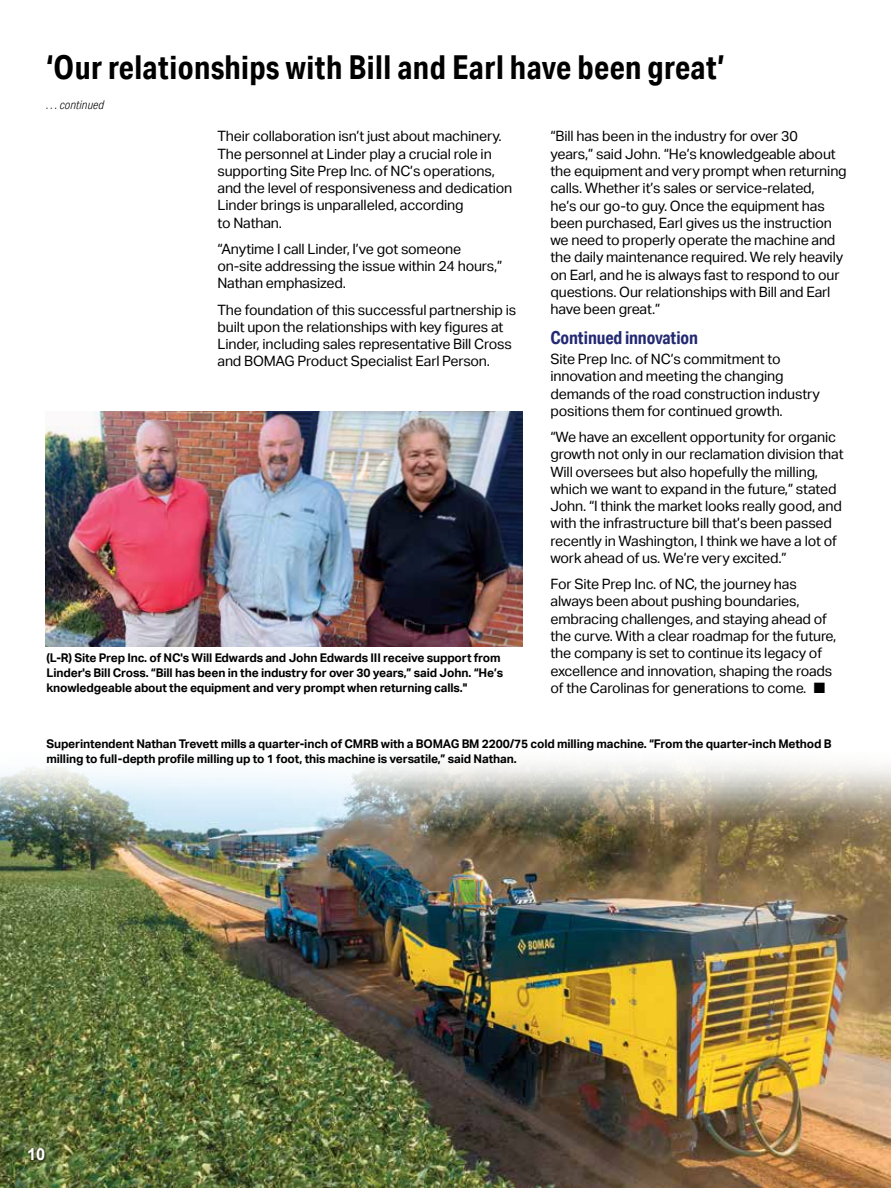
<style>
.page{position:relative;width:891px;height:1188px;background:#fff}
.page>*{position:absolute;margin:0;border:0;box-sizing:border-box;transform-origin:0 0}
.t1{font:700 33px "Aktiv Grotesk Cd";letter-spacing:.01em;color:#000}
.t2{font:700 18px "Aktiv Grotesk Cd";letter-spacing:-.01em;color:#232a72}
.t3{font:700 16.5px "Arial";color:#fff}
.t4{font:14.25px/17.2px "Aktiv Grotesk";letter-spacing:-.01em;color:#000}
.t5{font:700 12px/15px "Aktiv Grotesk";letter-spacing:-.01em;color:#000}
.t6{font:italic 300 12px "Aktiv Grotesk Cd";color:#000}
</style>
<div class="page">
<img style="left:0;top:763px;width:891px;height:425px">
<img style="left:45px;top:411px;width:477px;height:236px">
<div style="left:26px;top:1147px;width:23px;height:17px;background:#000;opacity:.75"></div>
<h1 class="t1" style="left:46px;top:47px;width:680px">‘Our relationships with Bill and Earl have been great’</h1>
<p class="t6" style="left:46px;top:98px;width:59px">. . . continued</p>
<p class="t4" style="left:218px;top:128px;width:296px">Their collaboration isn’t just about machinery.<br>The personnel at Linder play a crucial role in supporting Site Prep Inc. of NC’s operations, and the level of responsiveness and dedication Linder brings is unparalleled, according<br>to Nathan.</p>
<p class="t4" style="left:218px;top:240px;width:286px">“Anytime I call Linder, I’ve got someone on-site addressing the issue within 24 hours,”<br>Nathan emphasized.</p>
<p class="t4" style="left:218px;top:301px;width:300px">The foundation of this successful partnership is built upon the relationships with key figures at Linder, including sales representative Bill Cross and BOMAG Product Specialist Earl Person.</p>
<p class="t5" style="left:46px;top:651px;width:458px">(L-R) Site Prep Inc. of NC's Will Edwards and John Edwards III receive support from<br>Linder's Bill Cross. “Bill has been in the industry for over 30 years,” said John. “He’s knowledgeable about the equipment and very prompt when returning calls."</p>
<p class="t4" style="left:550px;top:128px;width:298px">“Bill has been in the industry for over 30<br>years,” said John. “He’s knowledgeable about the equipment and very prompt when returning calls. Whether it’s sales or service-related,<br>he’s our go-to guy. Once the equipment has been purchased, Earl gives us the instruction we need to properly operate the machine and the daily maintenance required. We rely heavily on Earl, and he is always fast to respond to our questions. Our relationships with Bill and Earl have been great.”</p>
<p class="t2" style="left:550px;top:326px;width:149px">Continued innovation</p>
<p class="t4" style="left:550px;top:351px;width:271px">Site Prep Inc. of NC’s commitment to innovation and meeting the changing demands of the road construction industry positions them for continued growth.</p>
<p class="t4" style="left:550px;top:429px;width:295px">“We have an excellent opportunity for organic growth not only in our reclamation division that Will oversees but also hopefully the milling, which we want to expand in the future,” stated John. “I think the market looks really good, and with the infrastructure bill that’s been passed recently in Washington, I think we have a lot of work ahead of us. We’re very excited.”</p>
<p class="t4" style="left:550px;top:576px;width:287px">For Site Prep Inc. of NC, the journey has always been about pushing boundaries, embracing challenges, and staying ahead of the curve. With a clear roadmap for the future, the company is set to continue its legacy of excellence and innovation, shaping the roads of the Carolinas for generations to come. ■</p>
<p class="t5" style="left:46px;top:736px;width:787px">Superintendent Nathan Trevett mills a quarter-inch of CMRB with a BOMAG BM 2200/75 cold milling machine. “From the quarter-inch Method B milling to full-depth profile milling up to 1 foot, this machine is versatile,” said Nathan.</p>
<p class="t3" style="left:27px;top:1144px;width:20px">10</p>
</div>
